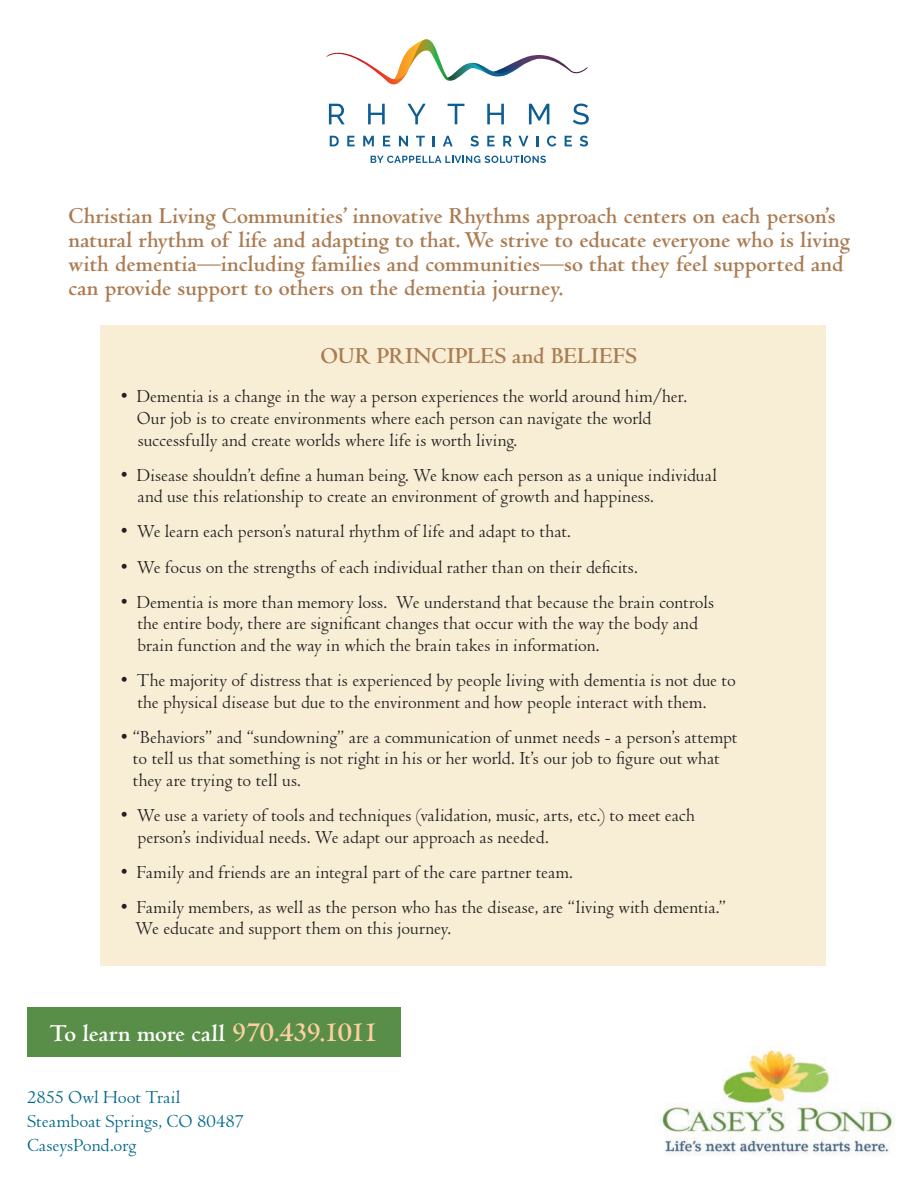
<style>
.page{position:relative;width:918px;height:1188px;background:#fff}
.page>*{position:absolute;margin:0;border:0;box-sizing:border-box;transform-origin:0 0}
.t1{font:700 24px "Jenson Recut";color:#fff}
.t2{font:700 22.5px/24px "Jenson Recut";color:#ab7b51}
.t3{font:18px/21.6px "Jenson Recut";letter-spacing:.005em;color:#231f20}
.t4{font:18px/24px "Jenson Recut";color:#068}
.s1{font-size:27px;color:#fdd09e}
</style>
<div class="page">
<div style="left:100px;top:326px;width:726px;height:640px;background:#f7eed5"></div>
<svg style="left:326px;top:39px;width:262px;height:46px"></svg>
<svg style="left:329px;top:104px;width:16px;height:20px"></svg>
<svg style="left:368px;top:104px;width:17px;height:20px"></svg>
<svg style="left:407px;top:104px;width:19px;height:20px"></svg>
<svg style="left:448px;top:104px;width:16px;height:20px"></svg>
<svg style="left:487px;top:104px;width:17px;height:20px"></svg>
<svg style="left:529px;top:104px;width:20px;height:20px"></svg>
<svg style="left:573px;top:104px;width:16px;height:21px"></svg>
<svg style="left:330px;top:136px;width:9px;height:10px"></svg>
<svg style="left:347px;top:136px;width:8px;height:10px"></svg>
<svg style="left:363px;top:136px;width:11px;height:10px"></svg>
<svg style="left:383px;top:136px;width:7px;height:10px"></svg>
<svg style="left:399px;top:136px;width:9px;height:10px"></svg>
<svg style="left:416px;top:136px;width:9px;height:10px"></svg>
<svg style="left:433px;top:136px;width:2px;height:10px"></svg>
<svg style="left:443px;top:136px;width:10px;height:10px"></svg>
<svg style="left:470px;top:136px;width:9px;height:11px"></svg>
<svg style="left:487px;top:136px;width:8px;height:10px"></svg>
<svg style="left:503px;top:136px;width:9px;height:10px"></svg>
<svg style="left:518px;top:136px;width:10px;height:10px"></svg>
<svg style="left:536px;top:136px;width:2px;height:10px"></svg>
<svg style="left:547px;top:136px;width:9px;height:10px"></svg>
<svg style="left:565px;top:136px;width:7px;height:10px"></svg>
<svg style="left:580px;top:136px;width:8px;height:11px"></svg>
<svg style="left:371px;top:156px;width:175px;height:7px"></svg>
<div style="left:27px;top:1007px;width:374px;height:50px;background:#588e47"></div>
<img style="left:661px;top:1049px;width:234px;height:106px">
<p class="t2" style="left:69px;top:205px;width:783px">Christian Living Communities’ innovative Rhythms approach centers on each person’s natural rhythm of life and adapting to that. We strive to educate everyone who is living with dementia—including families and communities—so that they feel supported and can provide support to others on the dementia journey.</p>
<p class="t2" style="left:321px;top:344px;width:318px">OUR PRINCIPLES and BELIEFS</p>
<p class="t3" style="left:137px;top:386px;width:552px;text-indent:-16px">• Dementia is a change in the way a person experiences the world around him/her.<br>Our job is to create environments where each person can navigate the world successfully and create worlds where life is worth living.</p>
<p class="t3" style="left:137px;top:464px;width:581px;text-indent:-16px">• Disease shouldn’t define a human being. We know each person as a unique individual and use this relationship to create an environment of growth and happiness.</p>
<p class="t3" style="left:121px;top:521px;width:451px">• We learn each person’s natural rhythm of life and adapt to that.</p>
<p class="t3" style="left:121px;top:556px;width:518px">• We focus on the strengths of each individual rather than on their deficits.</p>
<p class="t3" style="left:137px;top:591px;width:578px;text-indent:-16px">• Dementia is more than memory loss. We understand that because the brain controls the entire body, there are significant changes that occur with the way the body and brain function and the way in which the brain takes in information.</p>
<p class="t3" style="left:137px;top:670px;width:600px;text-indent:-16px">• The majority of distress that is experienced by people living with dementia is not due to the physical disease but due to the environment and how people interact with them.</p>
<p class="t3" style="left:133px;top:726px;width:606px;text-indent:-12px">• “Behaviors” and “sundowning” are a communication of unmet needs - a person’s attempt to tell us that something is not right in his or her world. It’s our job to figure out what they are trying to tell us.</p>
<p class="t3" style="left:137px;top:805px;width:559px;text-indent:-16px">• We use a variety of tools and techniques (validation, music, arts, etc.) to meet each person’s individual needs. We adapt our approach as needed.</p>
<p class="t3" style="left:121px;top:861px;width:454px">• Family and friends are an integral part of the care partner team.</p>
<p class="t3" style="left:135px;top:896px;width:593px;text-indent:-14px">• Family members, as well as the person who has the disease, are “living with dementia.”<br>We educate and support them on this journey.</p>
<p class="t1" style="left:49px;top:1020px;width:330px">To learn more call <span class="s1">970.439.1011</span></p>
<p class="t4" style="left:27px;top:1085px;width:155px">2855 Owl Hoot Trail</p>
<p class="t4" style="left:27px;top:1109px;width:218px">Steamboat Springs, CO 80487<br>CaseysPond.org</p>
</div>
